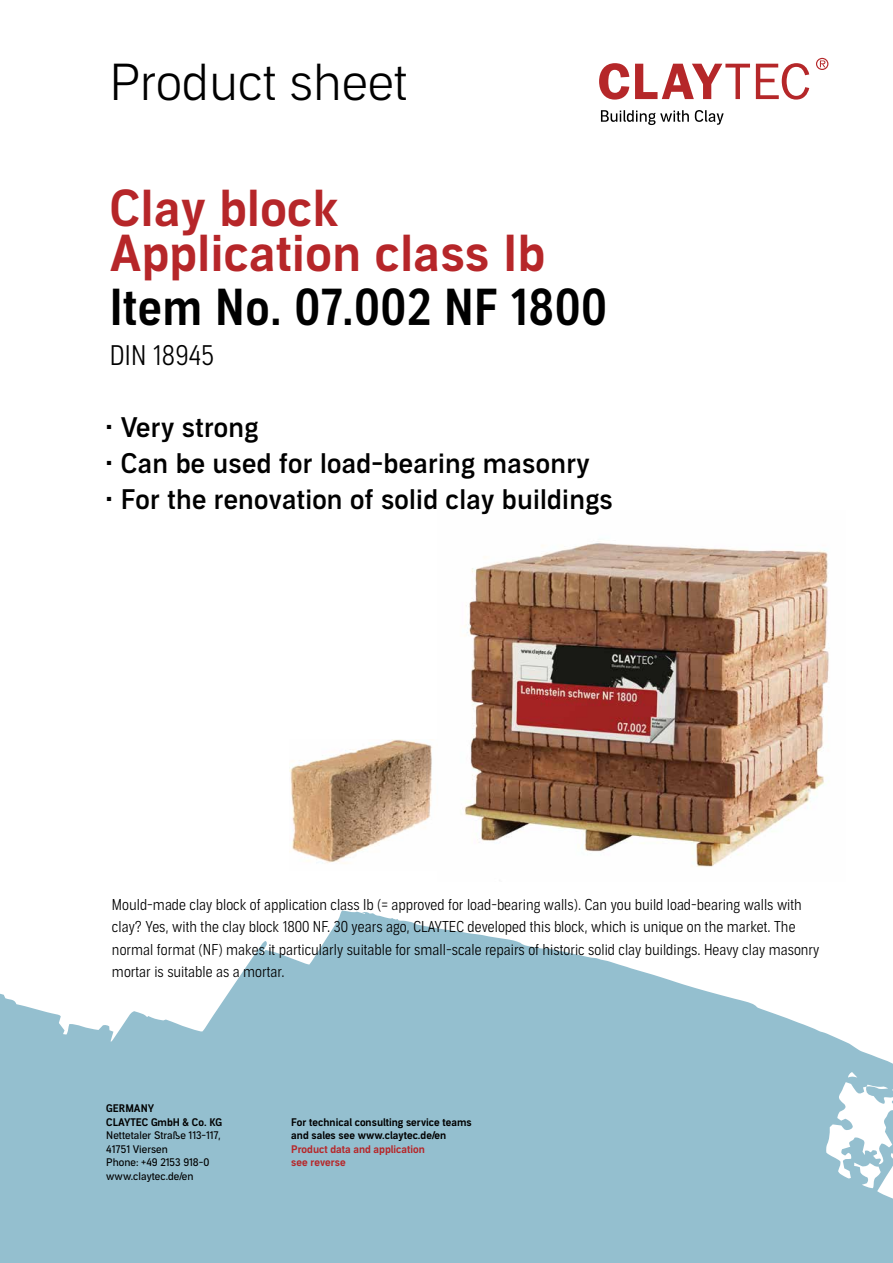
<style>
.page{position:relative;width:893px;height:1263px;background:#fff}
.page>*{position:absolute;margin:0;border:0;box-sizing:border-box;transform-origin:0 0}
.t1{font:49.5px/45px "Aago Sm";letter-spacing:.01em;color:#b62629}
.t2{font:49.5px "Aago Condensed Sm";letter-spacing:.01em;color:#000}
.t3{font:300 49.5px "Aago";color:#000}
.t4{font:500 27px "Aago";letter-spacing:.01em;color:#000}
.t5{font:300 27px "Aago Condensed";letter-spacing:.01em;color:#000}
.t6{font:300 15px/22.5px "Aago Condensed";color:#000}
.t7{font:10.5px/13.5px "Aago Sm";color:#000}
.t8{font:10.5px/13.5px "Aago";color:#000}
.t9{font:10.5px/13.5px "Aago Sm";color:#b62629}
</style>
<div class="page">
<svg style="left:0;top:910px;width:893px;height:353px;fill:#94bfcf"></svg>
<img style="left:464px;top:541px;width:365px;height:326px">
<img style="left:289px;top:739px;width:143px;height:125px">
<svg style="left:599px;top:63px;width:30px;height:37px"></svg>
<svg style="left:635px;top:64px;width:115px;height:35px"></svg>
<svg style="left:756px;top:63px;width:53px;height:37px"></svg>
<svg style="left:816px;top:58px;width:12px;height:12px"></svg>
<svg style="left:601px;top:110px;width:88px;height:15px"></svg>
<svg style="left:695px;top:110px;width:29px;height:15px"></svg>
<h1 class="t3" style="left:110px;top:54px;width:300px">Product sheet</h1>
<h1 class="t1" style="left:110px;top:187px;width:437px">Clay block<br>Application class Ib</h1>
<h1 class="t2" style="left:110px;top:279px;width:499px">Item No. 07.002 NF 1800</h1>
<h2 class="t5" style="left:110px;top:341px;width:106px">DIN 18945</h2>
<h2 class="t4" style="left:105px;top:412px;width:155px">• Very strong</h2>
<h2 class="t4" style="left:105px;top:448px;width:486px">• Can be used for load-bearing masonry</h2>
<h2 class="t4" style="left:105px;top:484px;width:509px">• For the renovation of solid clay buildings</h2>
<p class="t6" style="left:112px;top:894px;width:709px">Mould-made clay block of application class Ib (= approved for load-bearing walls). Can you build load-bearing walls with clay? Yes, with the clay block 1800 NF. 30 years ago, CLAYTEC developed this block, which is unique on the market. The normal format (NF) makes it particularly suitable for small-scale repairs of historic solid clay buildings. Heavy clay masonry mortar is suitable as a mortar.</p>
<p class="t7" style="left:106px;top:1102px;width:117px">GERMANY<br>CLAYTEC GmbH &amp; Co. KG</p>
<p class="t8" style="left:106px;top:1129px;width:116px">Nettetaler Straße 113-117,<br>41751 Viersen<br>Phone: +49 2153 918-0 www.claytec.de/en</p>
<p class="t7" style="left:291px;top:1116px;width:182px">For technical consulting service teams and sales see www.claytec.de/en</p>
<p class="t9" style="left:291px;top:1143px;width:135px">Product data and application see reverse</p>
</div>
